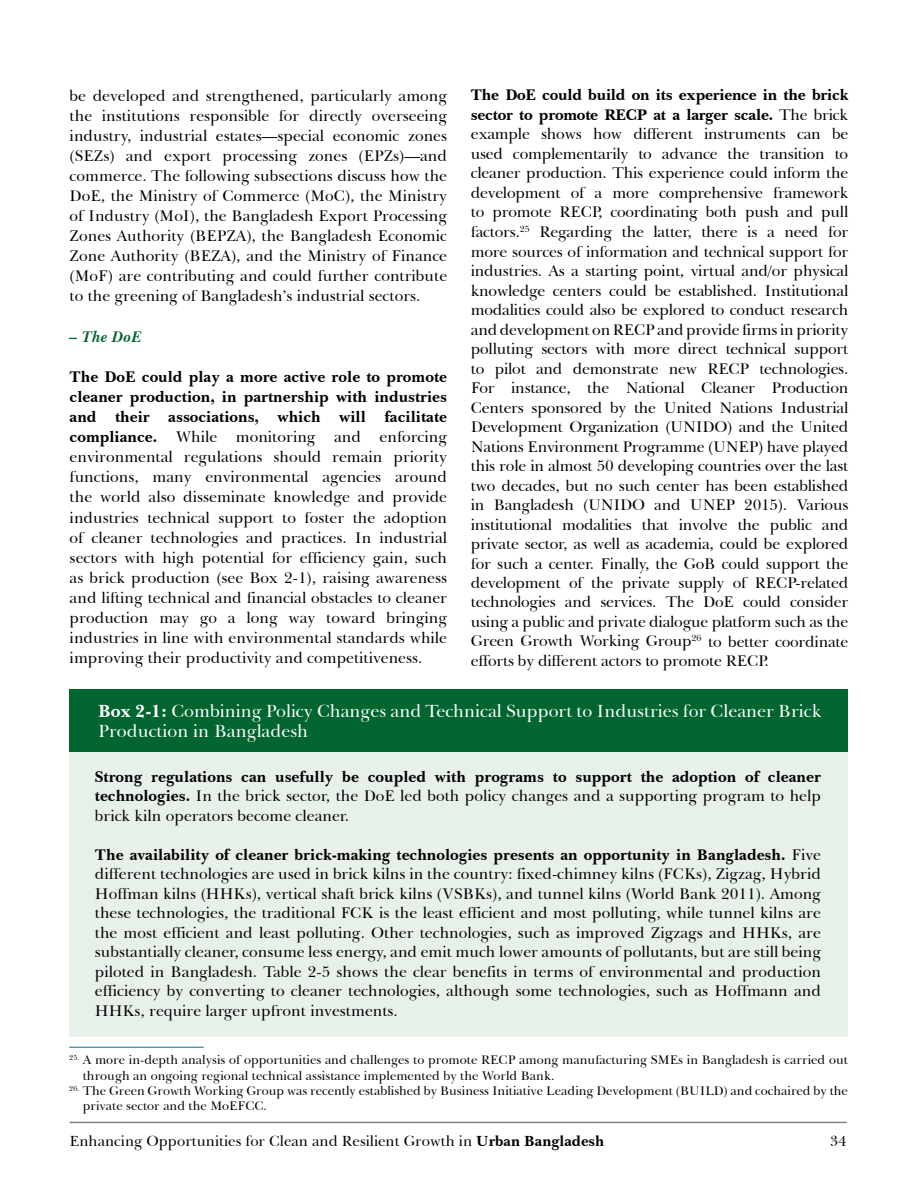
<style>
.page{position:relative;width:918px;height:1188px;background:#fff}
.page>*{position:absolute;margin:0;border:0;box-sizing:border-box;transform-origin:0 0}
.t1{font:18px/20.1px "Baskerville BT";color:#fff}
.t2{font:15.75px/19.5px "Baskerville BT";color:#000;text-align:justify}
.t3{font:italic 700 15.75px "Baskerville BT";color:#00652e}
.t4{font:15px "Baskerville BT";color:#000}
.t5{font:12.75px/15.3px "Baskerville BT";color:#000}
.s1{font-weight:700}
</style>
<div class="page">
<hr style="left:70px;top:1122px;width:777px;height:1px;background:#808285">
<hr style="left:69px;top:1047px;width:135px;height:1px;background:#007196">
<div style="left:70px;top:735px;width:778px;height:302px;background:#e8f0ea"></div>
<div style="left:70px;top:690px;width:778px;height:62px;background:#00652e"></div>
<p class="t2" style="left:70px;top:85px;width:379px;line-height:20.1px">be developed and strengthened, particularly among the institutions responsible for directly overseeing industry, industrial estates—special economic zones (SEZs) and export processing zones (EPZs)—and commerce. The following subsections discuss how the DoE, the Ministry of Commerce (MoC), the Ministry of Industry (MoI), the Bangladesh Export Processing Zones Authority (BEPZA), the Bangladesh Economic Zone Authority (BEZA), and the Ministry of Finance (MoF) are contributing and could further contribute to the greening of Bangladesh’s industrial sectors.</p>
<p class="t3" style="left:70px;top:327px;width:74px">– The DoE</p>
<p class="t2" style="left:70px;top:367px;width:379px;line-height:20.1px"><span class="s1">The DoE could play a more active role to promote cleaner production, in partnership with industries and their associations, which will facilitate compliance.</span> While monitoring and enforcing environmental regulations should remain priority functions, many environmental agencies around the world also disseminate knowledge and provide industries technical support to foster the adoption of cleaner technologies and practices. In industrial sectors with high potential for efficiency gain, such as brick production (see Box 2-1), raising awareness and lifting technical and financial obstacles to cleaner production may go a long way toward bringing industries in line with environmental standards while improving their productivity and competitiveness.</p>
<p class="t2" style="left:471px;top:85px;width:379px"><span class="s1">The DoE could build on its experience in the brick sector to promote RECP at a larger scale.</span> The brick example shows how different instruments can be used complementarily to advance the transition to cleaner production. This experience could inform the development of a more comprehensive framework to promote RECP, coordinating both push and pull factors.<sup>25</sup> Regarding the latter, there is a need for more sources of information and technical support for industries. As a starting point, virtual and/or physical knowledge centers could be established. Institutional modalities could also be explored to conduct research and development on RECP and provide firms in priority polluting sectors with more direct technical support to pilot and demonstrate new RECP technologies.<br>For instance, the National Cleaner Production Centers sponsored by the United Nations Industrial Development Organization (UNIDO) and the United Nations Environment Programme (UNEP) have played this role in almost 50 developing countries over the last two decades, but no such center has been established in Bangladesh (UNIDO and UNEP 2015). Various institutional modalities that involve the public and private sector, as well as academia, could be explored for such a center. Finally, the GoB could support the development of the private supply of RECP-related technologies and services. The DoE could consider using a public and private dialogue platform such as the Green Growth Working Group<sup>26</sup> to better coordinate efforts by different actors to promote RECP.</p>
<p class="t1" style="left:98px;top:701px;width:725px"><span class="s1">Box 2-1:</span> Combining Policy Changes and Technical Support to Industries for Cleaner Brick<br>Production in Bangladesh</p>
<p class="t2" style="left:95px;top:767px;width:728px"><span class="s1">Strong regulations can usefully be coupled with programs to support the adoption of cleaner technologies.</span> In the brick sector, the DoE led both policy changes and a supporting program to help brick kiln operators become cleaner.</p>
<p class="t2" style="left:95px;top:845px;width:728px"><span class="s1">The availability of cleaner brick-making technologies presents an opportunity in Bangladesh.</span> Five different technologies are used in brick kilns in the country: fixed-chimney kilns (FCKs), Zigzag, Hybrid Hoffman kilns (HHKs), vertical shaft brick kilns (VSBKs), and tunnel kilns (World Bank 2011). Among these technologies, the traditional FCK is the least efficient and most polluting, while tunnel kilns are the most efficient and least polluting. Other technologies, such as improved Zigzags and HHKs, are substantially cleaner, consume less energy, and emit much lower amounts of pollutants, but are still being piloted in Bangladesh. Table 2-5 shows the clear benefits in terms of environmental and production efficiency by converting to cleaner technologies, although some technologies, such as Hoffmann and HHKs, require larger upfront investments.</p>
<p class="t5" style="left:83px;top:1053px;width:767px;text-indent:-13px"><sup>25.</sup> A more in-depth analysis of opportunities and challenges to promote RECP among manufacturing SMEs in Bangladesh is carried out through an ongoing regional technical assistance implemented by the World Bank.</p>
<p class="t5" style="left:83px;top:1083px;width:767px;text-indent:-13px"><sup>26.</sup> The Green Growth Working Group was recently established by Business Initiative Leading Development (BUILD) and cochaired by the private sector and the MoEFCC.</p>
<p class="t4" style="left:70px;top:1132px;width:536px">Enhancing Opportunities for Clean and Resilient Growth in <span class="s1">Urban Bangladesh</span></p>
<p class="t4" style="left:830px;top:1132px;width:18px">34</p>
</div>
